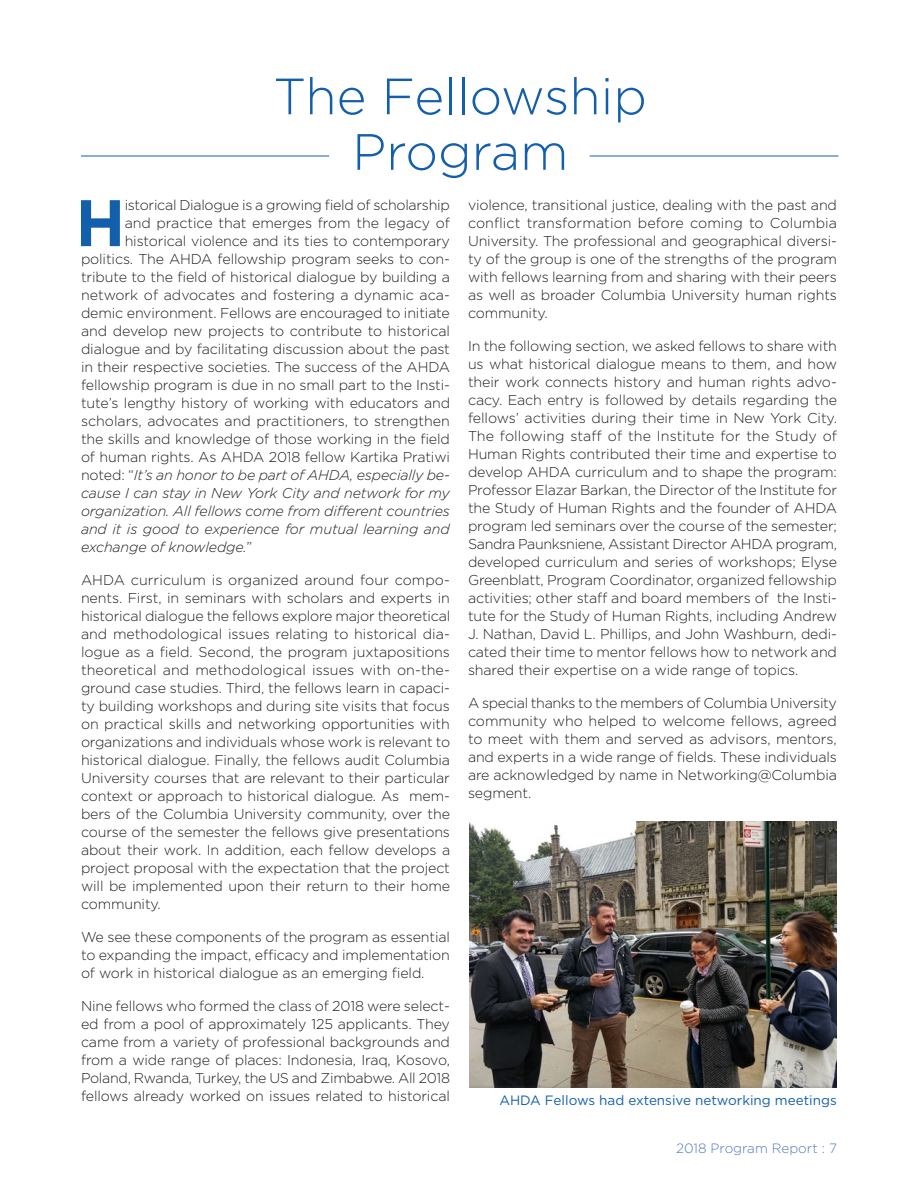
<style>
.page{position:relative;width:918px;height:1188px;background:#fff}
.page>*{position:absolute;margin:0;border:0;box-sizing:border-box;transform-origin:0 0}
.fixed_type{font:700 65.7px "Gotham";color:#135fac}
.t1{font:300 51px "Gotham";color:#135fac}
.fixed_type-2{font:300 14.25px/18px "Gotham";letter-spacing:-.01em;color:#231f20;text-align:justify}
.fixed_type-3{font:italic 300 14.25px "Gotham";letter-spacing:-.01em;color:#231f20}
.t2{font:13.5px "Gotham";color:#135fac}
.t3{font:300 13.5px "Gotham";color:#5679bb}
.s1{font-style:normal}
</style>
<div class="page">
<hr style="left:81px;top:156px;width:248px;height:1px;background:#135fac">
<hr style="left:590px;top:156px;width:248px;height:1px;background:#135fac">
<img style="left:470px;top:822px;width:367px;height:265px">
<p class="t1" style="left:274px;top:64px;width:375px">The Fellowship</p>
<p class="t1" style="left:352px;top:120px;width:218px">Program</p>
<p class="fixed_type" style="left:75px;top:179px;width:51px">H</p>
<p class="fixed_type-2" style="left:125px;top:196px;width:327px">istorical Dialogue is a growing field of scholarship</p>
<p class="fixed_type-2" style="left:125px;top:214px;width:327px">and practice that emerges from the legacy of</p>
<p class="fixed_type-2" style="left:125px;top:232px;width:327px">historical violence and its ties to contemporary</p>
<p class="fixed_type-2" style="left:81px;top:250px;width:371px">politics. The AHDA fellowship program seeks to con-</p>
<p class="fixed_type-2" style="left:81px;top:268px;width:371px">tribute to the field of historical dialogue by building a</p>
<p class="fixed_type-2" style="left:81px;top:286px;width:371px">network of advocates and fostering a dynamic aca-</p>
<p class="fixed_type-2" style="left:81px;top:304px;width:370px">demic environment. Fellows are encouraged to initiate</p>
<p class="fixed_type-2" style="left:81px;top:322px;width:371px">and develop new projects to contribute to historical</p>
<p class="fixed_type-2" style="left:81px;top:340px;width:370px">dialogue and by facilitating discussion about the past</p>
<p class="fixed_type-2" style="left:81px;top:358px;width:370px">in their respective societies. The success of the AHDA</p>
<p class="fixed_type-2" style="left:81px;top:376px;width:371px">fellowship program is due in no small part to the Insti-</p>
<p class="fixed_type-2" style="left:81px;top:394px;width:371px">tute’s lengthy history of working with educators and</p>
<p class="fixed_type-2" style="left:81px;top:412px;width:370px">scholars, advocates and practitioners, to strengthen</p>
<p class="fixed_type-2" style="left:81px;top:430px;width:370px">the skills and knowledge of those working in the field</p>
<p class="fixed_type-2" style="left:81px;top:448px;width:371px">of human rights. As AHDA 2018 fellow Kartika Pratiwi</p>
<p class="fixed_type-3" style="left:81px;top:466px;width:371px"><span class="s1">noted: “</span>It’s an honor to be part of AHDA, especially be-</p>
<p class="fixed_type-3" style="left:81px;top:484px;width:370px">cause I can stay in New York City and network for my</p>
<p class="fixed_type-3" style="left:81px;top:502px;width:370px">organization. All fellows come from different countries</p>
<p class="fixed_type-3" style="left:81px;top:520px;width:370px">and it is good to experience for mutual learning and</p>
<p class="fixed_type-3" style="left:81px;top:538px;width:173px">exchange of knowledge.<span class="s1">”</span></p>
<p class="fixed_type-2" style="left:81px;top:571px;width:371px">AHDA curriculum is organized around four compo&shy;nents. First, in seminars with scholars and experts in historical dialogue the fellows explore major theoretical and methodological issues relating to historical dia&shy;logue as a field. Second, the program juxtapositions theoretical and methodological issues with on-the&shy;ground case studies. Third, the fellows learn in capaci&shy;ty building workshops and during site visits that focus on practical skills and networking opportunities with organizations and individuals whose work is relevant to historical dialogue. Finally, the fellows audit Columbia University courses that are relevant to their particular context or approach to historical dialogue. As mem&shy;bers of the Columbia University community, over the course of the semester the fellows give presentations about their work. In addition, each fellow develops a project proposal with the expectation that the project will be implemented upon their return to their home community.</p>
<p class="fixed_type-2" style="left:81px;top:928px;width:371px">We see these components of the program as essential to expanding the impact, efficacy and implementation of work in historical dialogue as an emerging field.</p>
<p class="fixed_type-2" style="left:81px;top:997px;width:371px">Nine fellows who formed the class of 2018 were select&shy;ed from a pool of approximately 125 applicants. They came from a variety of professional backgrounds and from a wide range of places: Indonesia, Iraq, Kosovo, Poland, Rwanda, Turkey, the US and Zimbabwe. All 2018 fellows already worked on issues related to historical</p>
<p class="fixed_type-2" style="left:468px;top:196px;width:371px">violence, transitional justice, dealing with the past and conflict transformation before coming to Columbia University. The professional and geographical diversi&shy;ty of the group is one of the strengths of the program with fellows learning from and sharing with their peers as well as broader Columbia University human rights community.</p>
<p class="fixed_type-2" style="left:468px;top:337px;width:371px">In the following section, we asked fellows to share with us what historical dialogue means to them, and how their work connects history and human rights advo&shy;cacy. Each entry is followed by details regarding the fellows’ activities during their time in New York City.<br>The following staff of the Institute for the Study of Human Rights contributed their time and expertise to develop AHDA curriculum and to shape the program:<br>Professor Elazar Barkan, the Director of the Institute for the Study of Human Rights and the founder of AHDA program led seminars over the course of the semester; Sandra Paunksniene, Assistant Director AHDA program, developed curriculum and series of workshops; Elyse Greenblatt, Program Coordinator, organized fellowship activities; other staff and board members of the Insti&shy;tute for the Study of Human Rights, including Andrew J. Nathan, David L. Phillips, and John Washburn, dedi&shy;cated their time to mentor fellows how to network and shared their expertise on a wide range of topics.</p>
<p class="fixed_type-2" style="left:468px;top:694px;width:371px">A special thanks to the members of Columbia University community who helped to welcome fellows, agreed to meet with them and served as advisors, mentors, and experts in a wide range of fields. These individuals are acknowledged by name in Networking@Columbia segment.</p>
<p class="t2" style="left:499px;top:1092px;width:339px">AHDA Fellows had extensive networking meetings</p>
<p class="t3" style="left:676px;top:1140px;width:162px">2018 Program Report : 7</p>
</div>
